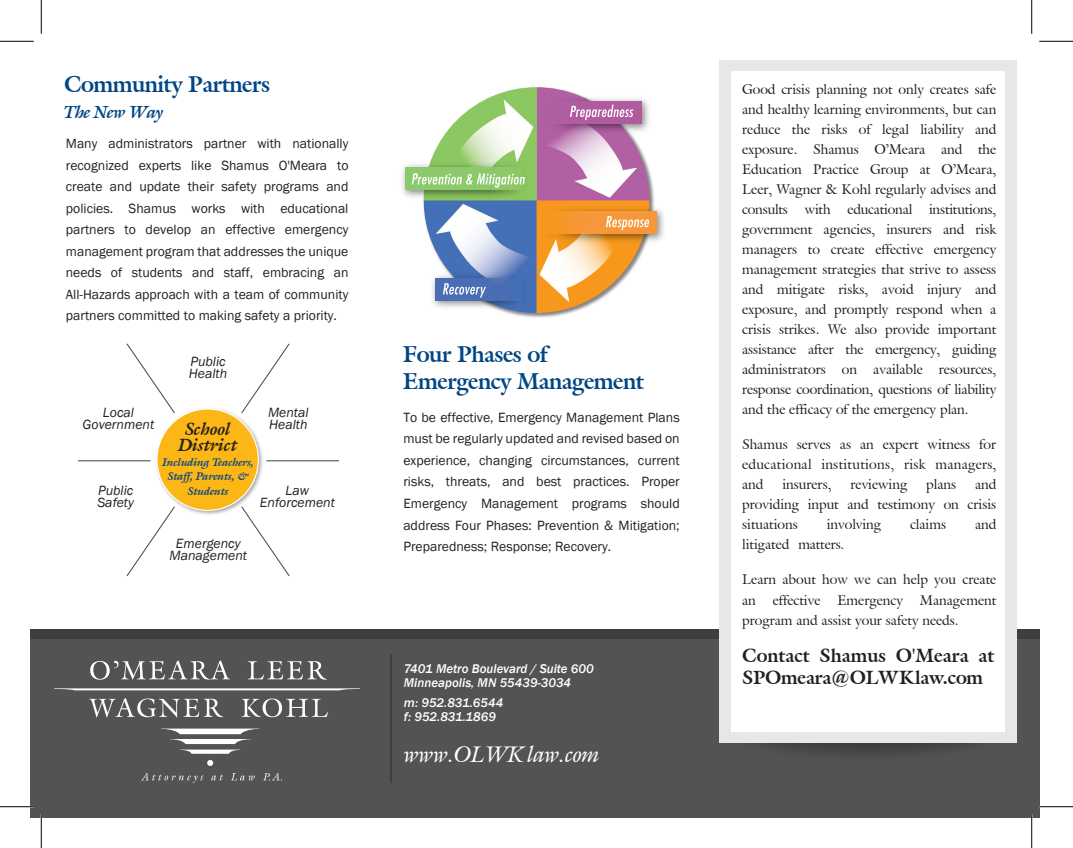
<style>
.page{position:relative;width:1073px;height:848px;background:#fff}
.page>*{position:absolute;margin:0;border:0;box-sizing:border-box;transform-origin:0 0}
.t1{font:700 22.5px/27px "Galliard IT Cby BT";letter-spacing:-.025em;color:#004684}
.t2{font:italic 22.5px "Galliard IT Cby BT";color:#fff}
.t3{font:700 18.75px/22.5px "Galliard IT Cby BT";color:#231f20}
.t4{font:italic 700 17.62px/16.1px "Galliard IT Cby BT";color:#231f20;text-align:center}
.t5{font:italic 700 17.5px "Galliard IT Cby BT";letter-spacing:-.025em;color:#004684}
.t6{font:13.75px/20px "Galliard IT Cby BT";color:#231f20;text-align:justify}
.t7{font:13.75px/21.5px "Franklin Gothic";color:#231f20;text-align:justify}
.t8{font:italic 13.75px/12.4px "Franklin Gothic";color:#231f20}
.t9{font:italic 500 13px/14.6px "Franklin Gothic";color:#fff}
.t10{font:italic 700 11.12px/14.1px "Galliard IT Cby BT";color:#004684;text-align:center}
</style>
<div class="page">
<div style="left:30px;top:639px;width:1009px;height:179px;background:#535355"></div>
<div style="left:30px;top:629px;width:1009px;height:10px;background:#3e3e3f"></div>
<hr style="left:390px;top:654px;width:1px;height:128px;background:#3e3e3f">
<svg style="left:90px;top:660px;width:140px;height:19px"></svg>
<svg style="left:248px;top:661px;width:78px;height:18px"></svg>
<svg style="left:89px;top:698px;width:134px;height:19px"></svg>
<svg style="left:241px;top:698px;width:87px;height:19px"></svg>
<svg style="left:141px;top:773px;width:62px;height:9px"></svg>
<svg style="left:211px;top:774px;width:12px;height:6px"></svg>
<svg style="left:231px;top:773px;width:24px;height:7px"></svg>
<svg style="left:264px;top:773px;width:18px;height:7px"></svg>
<svg style="left:161px;top:728px;width:98px;height:25px"></svg>
<div style="left:207px;top:759px;width:6px;height:7px;background:#fff;border-radius:50%"></div>
<svg style="left:54px;top:688px;width:306px;height:2px"></svg>
<img style="left:425px;top:87px;width:229px;height:231px">
<img style="left:423px;top:87px;width:226px;height:226px;border-radius:113px">
<img style="left:538px;top:204px;width:126px;height:42px">
<div style="left:546px;top:211px;width:111px;height:23px;background:linear-gradient(to right,#f69728,#f69743)"></div>
<img style="left:428px;top:270px;width:105px;height:43px">
<div style="left:435px;top:278px;width:86px;height:23px;background:#4b6db3"></div>
<img style="left:538px;top:93px;width:115px;height:43px">
<div style="left:546px;top:101px;width:96px;height:23px;background:#b05ba0"></div>
<img style="left:402px;top:160px;width:131px;height:42px">
<div style="left:405px;top:167px;width:116px;height:23px;background:#8cc96c"></div>
<svg style="left:412px;top:173px;width:113px;height:15px"></svg>
<svg style="left:443px;top:283px;width:43px;height:14px"></svg>
<svg style="left:570px;top:105px;width:63px;height:15px"></svg>
<svg style="left:606px;top:216px;width:43px;height:14px"></svg>
<img style="left:156px;top:408px;width:107px;height:107px">
<div style="left:157px;top:409px;width:101px;height:101px;background:#fcb615;border-radius:50%"></div>
<svg style="left:240px;top:505px;width:50px;height:71px"></svg>
<svg style="left:126px;top:505px;width:50px;height:71px"></svg>
<svg style="left:240px;top:343px;width:50px;height:71px"></svg>
<svg style="left:126px;top:343px;width:50px;height:71px"></svg>
<hr style="left:78px;top:460px;width:73px;height:1px;background:#535355">
<hr style="left:266px;top:460px;width:73px;height:1px;background:#535355">
<img style="left:719px;top:670px;width:298px;height:83px">
<div style="left:719px;top:60px;width:297px;height:682px;background:#e6e7e9"></div>
<div style="left:731px;top:71px;width:273px;height:661px;background:#fff"></div>
<hr style="left:0;top:805px;width:34px;height:2px;background:#fff">
<hr style="left:40px;top:814px;width:2px;height:34px;background:#fff">
<hr style="left:1030px;top:814px;width:2px;height:34px;background:#fff">
<hr style="left:0;top:41px;width:34px;height:1px;background:#000">
<hr style="left:1039px;top:41px;width:33px;height:1px;background:#000">
<hr style="left:0;top:806px;width:34px;height:1px;background:#000">
<hr style="left:1039px;top:806px;width:33px;height:1px;background:#000">
<hr style="left:41px;top:0;width:1px;height:34px;background:#000">
<hr style="left:41px;top:814px;width:1px;height:34px;background:#000">
<hr style="left:1031px;top:0;width:1px;height:34px;background:#000">
<hr style="left:1031px;top:814px;width:1px;height:34px;background:#000">
<h1 class="t1" style="left:64px;top:70px;width:208px">Community Partners</h1>
<p class="t5" style="left:64px;top:100px;width:101px">The New Way</p>
<p class="t7" style="left:66px;top:133px;width:284px">Many administrators partner with nationally recognized experts like Shamus O'Meara to create and update their safety programs and policies. Shamus works with educational partners to develop an effective emergency management program that addresses the unique needs of students and staff, embracing an All-Hazards approach with a team of community partners committed to making safety a priority.</p>
<p class="t8" style="left:189px;top:355px;width:40px">Public<br>Health</p>
<p class="t8" style="left:268px;top:406px;width:42px">Mental<br>Health</p>
<p class="t8" style="left:83px;top:406px;width:73px;text-align:center">Local<br>Government</p>
<p class="t4" style="left:178px;top:420px;width:61px">School<br>District</p>
<p class="t10" style="left:162px;top:455px;width:93px">Including Teachers,<br>Staff, Parents, &amp;<br>Students</p>
<p class="t8" style="left:97px;top:484px;width:38px">Public<br>Safety</p>
<p class="t8" style="left:260px;top:484px;width:76px;text-align:center">Law<br>Enforcement</p>
<p class="t8" style="left:169px;top:537px;width:79px;text-align:center">Emergency<br>Management</p>
<h1 class="t1" style="left:403px;top:340px;width:243px">Four Phases of<br>Emergency Management</h1>
<p class="t7" style="left:403px;top:407px;width:278px">To be effective, Emergency Management Plans must be regularly updated and revised based on experience, changing circumstances, current risks, threats, and best practices. Proper Emergency Management programs should address Four Phases: Prevention &amp; Mitigation; Preparedness; Response; Recovery.</p>
<p class="t9" style="left:404px;top:661px;width:191px">7401 Metro Boulevard / Suite 600<br>Minneapolis, MN 55439-3034</p>
<p class="t9" style="left:404px;top:695px;width:101px">m: 952.831.6544 f: 952.831.1869</p>
<h1 class="t2" style="left:404px;top:738px;width:197px">www.OLWK law.com</h1>
<p class="t6" style="left:742px;top:79px;width:256px">Good crisis planning not only creates safe and healthy learning environments, but can reduce the risks of legal liability and exposure. Shamus O’Meara and the Education Practice Group at O’Meara, Leer, Wagner &amp; Kohl regularly advises and consults with educational institutions, government agencies, insurers and risk managers to create effective emergency management strategies that strive to assess and mitigate risks, avoid injury and exposure, and promptly respond when a crisis strikes. We also provide important assistance after the emergency, guiding administrators on available resources, response coordination, questions of liability and the efficacy of the emergency plan.</p>
<p class="t6" style="left:742px;top:434px;width:256px">Shamus serves as an expert witness for educational institutions, risk managers, and</p>
<p class="t6" style="left:742px;top:474px;width:256px;text-indent:233px">and providing input and testimony on crisis situations</p>
<p class="t6" style="left:782px;top:474px;width:51px">insurers,</p>
<p class="t6" style="left:850px;top:474px;width:58px">reviewing</p>
<p class="t6" style="left:926px;top:474px;width:31px">plans</p>
<p class="t6" style="left:826px;top:514px;width:56px">involving</p>
<p class="t6" style="left:910px;top:514px;width:38px">claims</p>
<p class="t6" style="left:975px;top:514px;width:23px">and</p>
<p class="t6" style="left:742px;top:534px;width:104px">litigated matters.</p>
<p class="t6" style="left:742px;top:569px;width:256px">Learn about how we can help you create an effective Emergency Management program and assist your safety needs.</p>
<h2 class="t3" style="left:742px;top:644px;width:254px">Contact Shamus O'Meara at<br>SPOmeara@OLWKlaw.com</h2>
</div>
